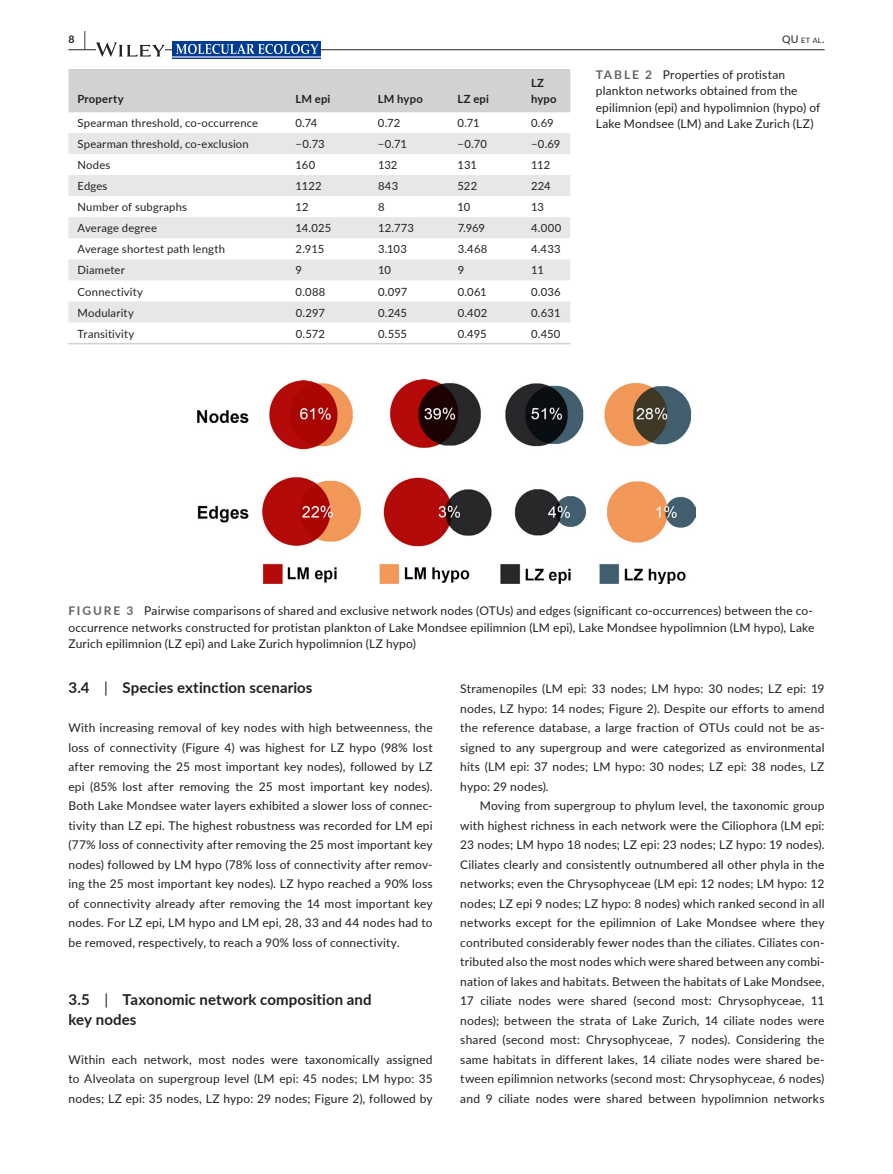
<style>
.page{position:relative;width:893px;height:1174px;background:#fff}
.page>*{position:absolute;margin:0;border:0;box-sizing:border-box;transform-origin:0 0}
.t1{font:700 15px/19.5px "Lato";letter-spacing:.005em;color:#231f20}
.t2{font:12px/19.5px "Lato";letter-spacing:.015em;color:#231f20;text-align:justify}
.t3{font:11.25px "Lato";letter-spacing:.015em;color:#231f20}
.t4{font:700 11.25px/15.8px "Lato";letter-spacing:.02em;color:#231f20}
.t5{font:700 10.5px "Lato";color:#231f20}
.t6{font:7.35px "Lato";color:#231f20}
.s1{font-size:19.5px}
.s2{font-size:10.5px}
.s3{font-weight:700;color:#636366}
.s4{font-weight:400}
</style>
<div class="page">
<hr style="left:68px;top:49px;width:756px;height:1px;background:#231f20">
<svg style="left:96px;top:42px;width:69px;height:15px"></svg>
<svg style="left:172px;top:41px;width:149px;height:15px"></svg>
<img style="left:176px;top:45px;width:141px;height:8px">
<hr style="left:172px;top:56px;width:149px;height:2px;background:#96a6d0">
<div style="left:68px;top:69px;width:502px;height:43px;background:#d1d2d4"></div>
<svg style="left:68px;top:133px;width:502px;height:189px;fill:#e6e7e9"></svg>
<hr style="left:68px;top:343px;width:219px;height:1px;background:#d1d2d4">
<hr style="left:287px;top:343px;width:82px;height:1px;background:#d1d2d4">
<hr style="left:369px;top:343px;width:80px;height:1px;background:#d1d2d4">
<hr style="left:449px;top:343px;width:73px;height:1px;background:#d1d2d4">
<hr style="left:522px;top:343px;width:48px;height:1px;background:#d1d2d4">
<img style="left:198px;top:380px;width:497px;height:203px">
<p class="t5" style="left:68px;top:31px;width:19px">8 <span class="s1">|</span></p>
<p class="t6" style="left:782px;top:37px;width:44px"><span class="s2">QU</span> et al<span class="s2">.</span></p>
<p class="t4" style="left:77px;top:92px;width:48px">Property</p>
<p class="t4" style="left:296px;top:91px;width:36px">LM epi</p>
<p class="t4" style="left:378px;top:91px;width:46px">LM hypo</p>
<p class="t4" style="left:458px;top:92px;width:33px">LZ epi</p>
<p class="t4" style="left:531px;top:76px;width:27px">LZ hypo</p>
<p class="t3" style="left:77px;top:115px;width:182px">Spearman threshold, co-occurrence</p>
<p class="t3" style="left:296px;top:115px;width:23px">0.74</p>
<p class="t3" style="left:378px;top:115px;width:24px">0.72</p>
<p class="t3" style="left:458px;top:115px;width:24px">0.71</p>
<p class="t3" style="left:531px;top:115px;width:24px">0.69</p>
<p class="t3" style="left:77px;top:136px;width:173px">Spearman threshold, co-exclusion</p>
<p class="t3" style="left:296px;top:136px;width:31px">−0.73</p>
<p class="t3" style="left:378px;top:136px;width:31px">−0.71</p>
<p class="t3" style="left:458px;top:136px;width:31px">−0.70</p>
<p class="t3" style="left:531px;top:136px;width:31px">−0.69</p>
<p class="t3" style="left:77px;top:157px;width:34px">Nodes</p>
<p class="t3" style="left:296px;top:157px;width:21px">160</p>
<p class="t3" style="left:378px;top:160px;width:21px">132</p>
<p class="t3" style="left:458px;top:160px;width:21px">131</p>
<p class="t3" style="left:531px;top:160px;width:21px">112</p>
<p class="t3" style="left:78px;top:178px;width:32px">Edges</p>
<p class="t3" style="left:296px;top:181px;width:28px">1122</p>
<p class="t3" style="left:378px;top:178px;width:22px">843</p>
<p class="t3" style="left:458px;top:178px;width:21px">522</p>
<p class="t3" style="left:531px;top:178px;width:21px">224</p>
<p class="t3" style="left:78px;top:199px;width:111px">Number of subgraphs</p>
<p class="t3" style="left:296px;top:203px;width:15px">12</p>
<p class="t3" style="left:378px;top:199px;width:8px">8</p>
<p class="t3" style="left:458px;top:203px;width:14px">10</p>
<p class="t3" style="left:531px;top:203px;width:14px">13</p>
<p class="t3" style="left:78px;top:220px;width:81px">Average degree</p>
<p class="t3" style="left:296px;top:220px;width:37px">14.025</p>
<p class="t3" style="left:378px;top:220px;width:37px">12.773</p>
<p class="t3" style="left:458px;top:220px;width:29px">7.969</p>
<p class="t3" style="left:531px;top:220px;width:32px">4.000</p>
<p class="t3" style="left:78px;top:241px;width:149px">Average shortest path length</p>
<p class="t3" style="left:296px;top:241px;width:30px">2.915</p>
<p class="t3" style="left:378px;top:245px;width:30px">3.103</p>
<p class="t3" style="left:458px;top:241px;width:31px">3.468</p>
<p class="t3" style="left:531px;top:241px;width:31px">4.433</p>
<p class="t3" style="left:78px;top:262px;width:49px">Diameter</p>
<p class="t3" style="left:296px;top:266px;width:8px">9</p>
<p class="t3" style="left:378px;top:266px;width:14px">10</p>
<p class="t3" style="left:458px;top:266px;width:8px">9</p>
<p class="t3" style="left:531px;top:266px;width:14px">11</p>
<p class="t3" style="left:78px;top:283px;width:67px">Connectivity</p>
<p class="t3" style="left:296px;top:283px;width:31px">0.088</p>
<p class="t3" style="left:378px;top:283px;width:31px">0.097</p>
<p class="t3" style="left:458px;top:283px;width:31px">0.061</p>
<p class="t3" style="left:531px;top:283px;width:31px">0.036</p>
<p class="t3" style="left:78px;top:304px;width:58px">Modularity</p>
<p class="t3" style="left:296px;top:304px;width:31px">0.297</p>
<p class="t3" style="left:378px;top:304px;width:31px">0.245</p>
<p class="t3" style="left:458px;top:304px;width:31px">0.402</p>
<p class="t3" style="left:531px;top:304px;width:31px">0.631</p>
<p class="t3" style="left:78px;top:325px;width:58px">Transitivity</p>
<p class="t3" style="left:296px;top:325px;width:31px">0.572</p>
<p class="t3" style="left:378px;top:325px;width:30px">0.555</p>
<p class="t3" style="left:458px;top:325px;width:30px">0.495</p>
<p class="t3" style="left:531px;top:325px;width:31px">0.450</p>
<p class="t2" style="left:596px;top:66px;width:226px;line-height:16.5px;text-align:left"><span class="s3">TABLE 2</span> Properties of protistan plankton networks obtained from the epilimnion (epi) and hypolimnion (hypo) of Lake Mondsee (LM) and Lake Zurich (LZ)</p>
<p class="t2" style="left:68px;top:602px;width:748px;line-height:16.5px;text-align:left"><span class="s3">FIGURE 3</span> Pairwise comparisons of shared and exclusive network nodes (OTUs) and edges (significant co-occurrences) between the co&shy;occurrence networks constructed for protistan plankton of Lake Mondsee epilimnion (LM epi), Lake Mondsee hypolimnion (LM hypo), Lake<br>Zurich epilimnion (LZ epi) and Lake Zurich hypolimnion (LZ hypo)</p>
<p class="t1" style="left:68px;top:677px;width:246px">3.4 <span class="s4">|</span> Species extinction scenarios</p>
<p class="t2" style="left:68px;top:717px;width:366px">With increasing removal of key nodes with high betweenness, the loss of connectivity (Figure 4) was highest for LZ hypo (98% lost after removing the 25 most important key nodes), followed by LZ epi (85% lost after removing the 25 most important key nodes).<br>Both Lake Mondsee water layers exhibited a slower loss of connec&shy;tivity than LZ epi. The highest robustness was recorded for LM epi (77% loss of connectivity after removing the 25 most important key nodes) followed by LM hypo (78% loss of connectivity after remov&shy;ing the 25 most important key nodes). LZ hypo reached a 90% loss of connectivity already after removing the 14 most important key nodes. For LZ epi, LM hypo and LM epi, 28, 33 and 44 nodes had to be removed, respectively, to reach a 90% loss of connectivity.</p>
<p class="t1" style="left:68px;top:989px;width:305px">3.5 <span class="s4">|</span> Taxonomic network composition and key nodes</p>
<p class="t2" style="left:68px;top:1049px;width:366px">Within each network, most nodes were taxonomically assigned to Alveolata on supergroup level (LM epi: 45 nodes; LM hypo: 35 nodes; LZ epi: 35 nodes, LZ hypo: 29 nodes; Figure 2), followed by</p>
<p class="t2" style="left:460px;top:678px;width:366px">Stramenopiles (LM epi: 33 nodes; LM hypo: 30 nodes; LZ epi: 19 nodes, LZ hypo: 14 nodes; Figure 2). Despite our efforts to amend the reference database, a large fraction of OTUs could not be as&shy;signed to any supergroup and were categorized as environmental hits (LM epi: 37 nodes; LM hypo: 30 nodes; LZ epi: 38 nodes, LZ hypo: 29 nodes).</p>
<p class="t2" style="left:460px;top:795px;width:366px;text-indent:20px">Moving from supergroup to phylum level, the taxonomic group with highest richness in each network were the Ciliophora (LM epi:<br>23 nodes; LM hypo 18 nodes; LZ epi: 23 nodes; LZ hypo: 19 nodes).<br>Ciliates clearly and consistently outnumbered all other phyla in the networks; even the Chrysophyceae (LM epi: 12 nodes; LM hypo: 12 nodes; LZ epi 9 nodes; LZ hypo: 8 nodes) which ranked second in all networks except for the epilimnion of Lake Mondsee where they contributed considerably fewer nodes than the ciliates. Ciliates con&shy;tributed also the most nodes which were shared between any combi&shy;nation of lakes and habitats. Between the habitats of Lake Mondsee, 17 ciliate nodes were shared (second most: Chrysophyceae, 11 nodes); between the strata of Lake Zurich, 14 ciliate nodes were shared (second most: Chrysophyceae, 7 nodes). Considering the same habitats in different lakes, 14 ciliate nodes were shared be&shy;tween epilimnion networks (second most: Chrysophyceae, 6 nodes) and 9 ciliate nodes were shared between hypolimnion networks</p>
</div>
